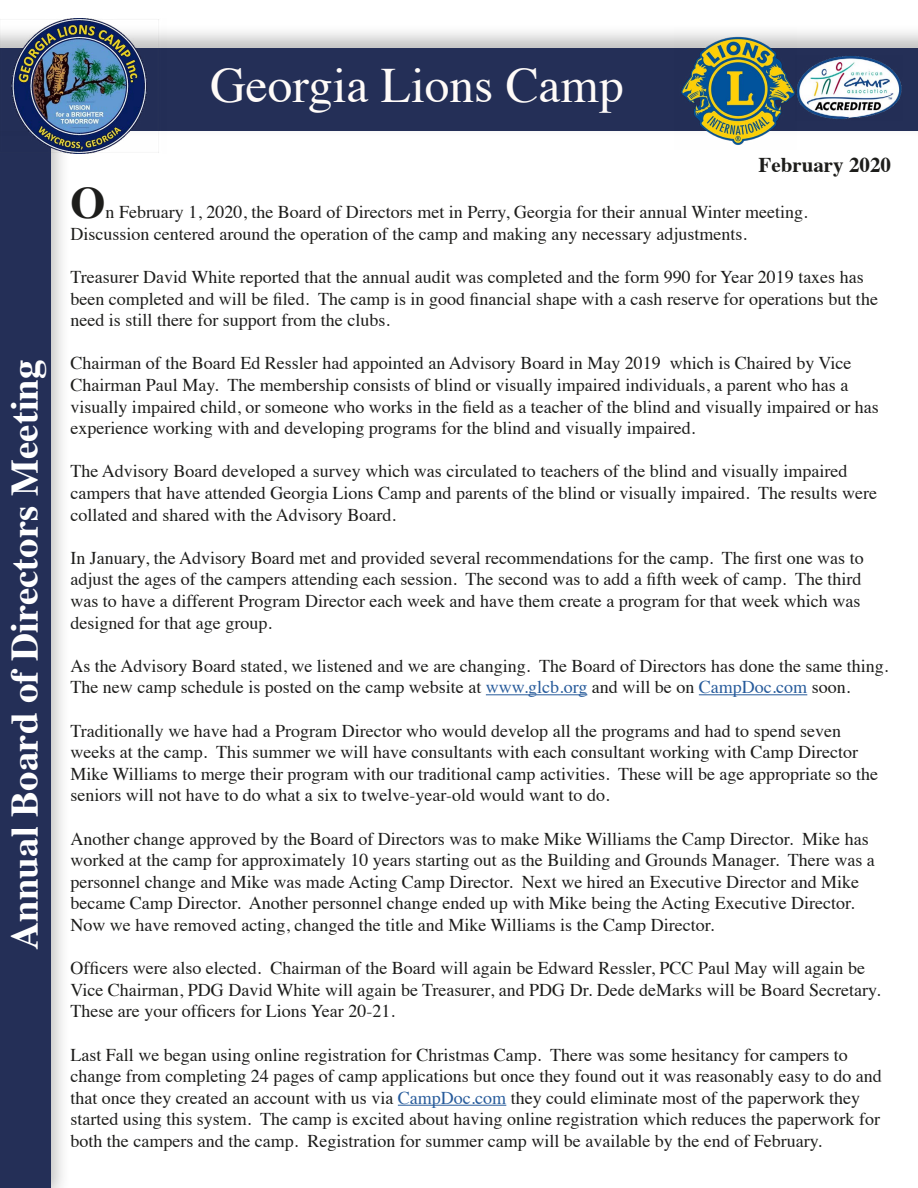
<style>
.page{position:relative;width:918px;height:1188px;background:#fff}
.page>*{position:absolute;margin:0;border:0;box-sizing:border-box;transform-origin:0 0}
.t1{font:49.35px "Times";color:#fffbf8}
.t2{font:700 45px "Times";color:#1d1d1b}
.t3{font:700 39px "Times";color:#fff}
.t4{font:700 21px "Times";color:#1d1d1b}
.t5{font:18px/21.6px "Times";color:#1d1d1b}
.s1{color:#275b9b}
</style>
<div class="page">
<div style="left:0;top:105px;width:71px;height:1083px;background:#1d1d1b;opacity:.28"></div>
<div style="left:0;top:129px;width:51px;height:1059px;background:#242f57"></div>
<div style="left:0;top:24px;width:918px;height:113px;background:#1d1d1b;opacity:.28"></div>
<div style="left:0;top:48px;width:918px;height:83px;background:#242f57"></div>
<img style="left:0;top:18px;width:167px;height:136px">
<img style="left:797px;top:56px;width:105px;height:63px">
<hr style="left:486px;top:694px;width:101px;height:1px;background:#275b9b">
<hr style="left:699px;top:694px;width:108px;height:1px;background:#275b9b">
<hr style="left:398px;top:1105px;width:108px;height:1px;background:#275b9b">
<img style="left:675px;top:27px;width:122px;height:118px">
<h3 class="t3" style="left:-13px;top:950px;width:592px;rotate:-90deg">Annual Board of Directors Meeting</h3>
<h1 class="t1" style="left:210px;top:40px;width:415px">Georgia Lions Camp</h1>
<p class="t4" style="left:759px;top:144px;width:134px">February 2020</p>
<h2 class="t2" style="left:70px;top:160px;width:37px">O</h2>
<p class="t5" style="left:70px;top:200px;width:739px;text-indent:35px">n February 1, 2020, the Board of Directors met in Perry, Georgia for their annual Winter meeting.<br>Discussion centered around the operation of the camp and making any necessary adjustments.</p>
<p class="t5" style="left:70px;top:265px;width:809px">Treasurer David White reported that the annual audit was completed and the form 990 for Year 2019 taxes has been completed and will be filed. The camp is in good financial shape with a cash reserve for operations but the need is still there for support from the clubs.</p>
<p class="t5" style="left:70px;top:351px;width:810px">Chairman of the Board Ed Ressler had appointed an Advisory Board in May 2019 which is Chaired by Vice Chairman Paul May. The membership consists of blind or visually impaired individuals, a parent who has a visually impaired child, or someone who works in the field as a teacher of the blind and visually impaired or has experience working with and developing programs for the blind and visually impaired.</p>
<p class="t5" style="left:70px;top:459px;width:808px">The Advisory Board developed a survey which was circulated to teachers of the blind and visually impaired campers that have attended Georgia Lions Camp and parents of the blind or visually impaired. The results were collated and shared with the Advisory Board.</p>
<p class="t5" style="left:70px;top:545px;width:795px">In January, the Advisory Board met and provided several recommendations for the camp. The first one was to adjust the ages of the campers attending each session. The second was to add a fifth week of camp. The third was to have a different Program Director each week and have them create a program for that week which was designed for that age group.</p>
<p class="t5" style="left:70px;top:653px;width:820px">As the Advisory Board stated, we listened and we are changing. The Board of Directors has done the same thing.<br>The new camp schedule is posted on the camp website at <span class="s1">www.glcb.org</span> and will be on <span class="s1">CampDoc.com</span> soon.</p>
<p class="t5" style="left:70px;top:718px;width:809px">Traditionally we have had a Program Director who would develop all the programs and had to spend seven weeks at the camp. This summer we will have consultants with each consultant working with Camp Director Mike Williams to merge their program with our traditional camp activities. These will be age appropriate so the seniors will not have to do what a six to twelve-year-old would want to do.</p>
<p class="t5" style="left:70px;top:826px;width:806px">Another change approved by the Board of Directors was to make Mike Williams the Camp Director. Mike has worked at the camp for approximately 10 years starting out as the Building and Grounds Manager. There was a personnel change and Mike was made Acting Camp Director. Next we hired an Executive Director and Mike became Camp Director. Another personnel change ended up with Mike being the Acting Executive Director.<br>Now we have removed acting, changed the title and Mike Williams is the Camp Director.</p>
<p class="t5" style="left:70px;top:956px;width:812px">Officers were also elected. Chairman of the Board will again be Edward Ressler, PCC Paul May will again be<br>Vice Chairman, PDG David White will again be Treasurer, and PDG Dr. Dede deMarks will be Board Secretary.<br>These are your officers for Lions Year 20-21.</p>
<p class="t5" style="left:70px;top:1042px;width:813px">Last Fall we began using online registration for Christmas Camp. There was some hesitancy for campers to change from completing 24 pages of camp applications but once they found out it was reasonably easy to do and that once they created an account with us via <span class="s1">CampDoc.com</span> they could eliminate most of the paperwork they started using this system. The camp is excited about having online registration which reduces the paperwork for both the campers and the camp. Registration for summer camp will be available by the end of February.</p>
</div>
